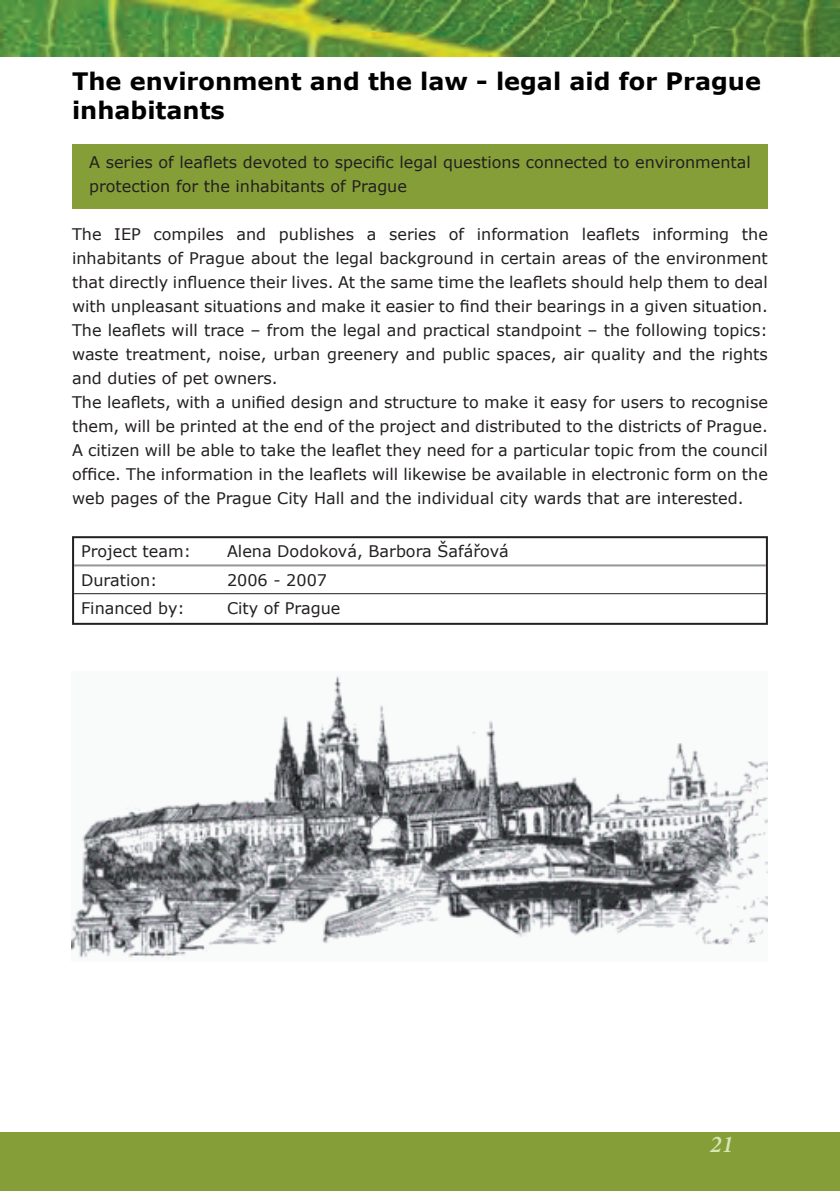
<style>
.page{position:relative;width:840px;height:1191px;background:#fff}
.page>*{position:absolute;margin:0;border:0;box-sizing:border-box;transform-origin:0 0}
.t1{font:700 24px/28.8px "Verdana";color:#000}
.t2{font:italic 600 24px "Minion Pro";color:#d7e7b3}
.t3{font:16px/24px "Verdana";color:#231f20}
</style>
<div class="page">
<img style="left:0;top:0;width:839px;height:56px">
<div style="left:0;top:1132px;width:839px;height:59px;background:#859e38"></div>
<div style="left:72px;top:144px;width:695px;height:65px;background:#859e38"></div>
<hr style="left:72px;top:536px;width:147px;height:2px;background:#231f20">
<hr style="left:72px;top:538px;width:2px;height:27px;background:#231f20">
<hr style="left:219px;top:536px;width:548px;height:2px;background:#231f20">
<hr style="left:765px;top:538px;width:2px;height:27px;background:#231f20">
<hr style="left:72px;top:565px;width:2px;height:28px;background:#231f20">
<hr style="left:765px;top:565px;width:2px;height:28px;background:#231f20">
<hr style="left:72px;top:593px;width:2px;height:30px;background:#231f20">
<hr style="left:765px;top:593px;width:2px;height:30px;background:#231f20">
<hr style="left:72px;top:623px;width:147px;height:2px;background:#231f20">
<hr style="left:219px;top:623px;width:548px;height:2px;background:#231f20">
<hr style="left:74px;top:564px;width:145px;height:2px;background:#939598">
<hr style="left:219px;top:564px;width:546px;height:2px;background:#939598">
<hr style="left:74px;top:593px;width:145px;height:1px;background:#231f20">
<hr style="left:219px;top:593px;width:546px;height:1px;background:#231f20">
<img style="left:72px;top:676px;width:695px;height:283px">
<h1 class="t1" style="left:72px;top:66px;width:690px">The environment and the law - legal aid for Prague inhabitants</h1>
<p class="t3" style="left:89px;top:150px;width:663px">A series of leaflets devoted to specific legal questions connected to environmental protection for the inhabitants of Prague</p>
<p class="t3" style="left:72px;top:222px;width:697px">The IEP compiles and publishes a series of information leaflets informing the inhabitants of Prague about the legal background in certain areas of the environment that directly influence their lives. At the same time the leaflets should help them to deal with unpleasant situations and make it easier to find their bearings in a given situation.<br>The leaflets will trace – from the legal and practical standpoint – the following topics: waste treatment, noise, urban greenery and public spaces, air quality and the rights and duties of pet owners.<br>The leaflets, with a unified design and structure to make it easy for users to recognise them, will be printed at the end of the project and distributed to the districts of Prague.<br>A citizen will be able to take the leaflet they need for a particular topic from the council office. The information in the leaflets will likewise be available in electronic form on the web pages of the Prague City Hall and the individual city wards that are interested.</p>
<p class="t3" style="left:81px;top:539px;width:111px">Project team:</p>
<p class="t3" style="left:227px;top:539px;width:283px">Alena Dodoková, Barbora Šafářová</p>
<p class="t3" style="left:81px;top:567px;width:78px">Duration:</p>
<p class="t3" style="left:227px;top:567px;width:101px">2006 - 2007</p>
<p class="t3" style="left:81px;top:595px;width:105px">Financed by:</p>
<p class="t3" style="left:227px;top:595px;width:115px">City of Prague</p>
<h1 class="t2" style="left:709px;top:1130px;width:25px">21</h1>
</div>
